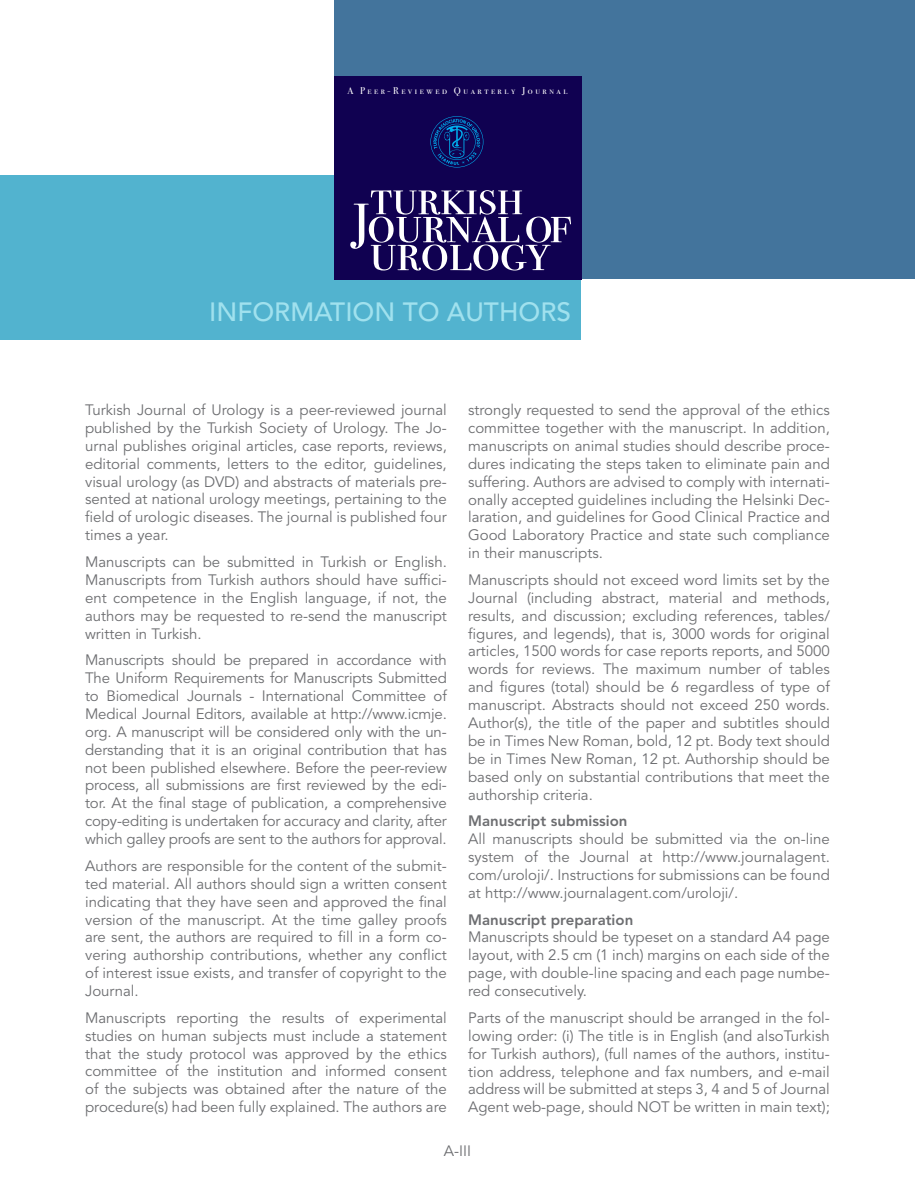
<style>
.page{position:relative;width:915px;height:1191px;background:#fff}
.page>*{position:absolute;margin:0;border:0;box-sizing:border-box;transform-origin:0 0}
.t1{font:500 26.25px "Avenir LT Std";color:#a0e1ee}
.t2{font:15px/17.9px "Avenir LT Std";color:#6d6e71;text-align:justify}
.t3{font:800 15px "Avenir LT Std";color:#6d6e71}
.t4{font:9.75px "Bodoni Svty Two SCITCTT Book";letter-spacing:.26em;color:#fff}
</style>
<div class="page">
<div style="left:334px;top:0;width:580px;height:279px;background:#43749c"></div>
<div style="left:0;top:175px;width:580px;height:164px;background:#52b3cf"></div>
<div style="left:334px;top:76px;width:247px;height:203px;background:#100151"></div>
<svg style="left:350px;top:190px;width:221px;height:80px"></svg>
<svg style="left:430px;top:116px;width:53px;height:51px"></svg>
<p class="t4" style="left:347px;top:85px;width:221px">A Peer-Reviewed Quarterly Journal</p>
<h1 class="t1" style="left:209px;top:296px;width:363px">INFORMATION TO AUTHORS</h1>
<p class="t2" style="left:85px;top:401px;width:363px">Turkish Journal of Urology is a peer-reviewed journal published by the Turkish Society of Urology. The Jo&shy;urnal publishes original articles, case reports, reviews, editorial comments, letters to the editor, guidelines, visual urology (as DVD) and abstracts of materials pre&shy;sented at national urology meetings, pertaining to the field of urologic diseases. The journal is published four times a year.</p>
<p class="t2" style="left:85px;top:553px;width:363px">Manuscripts can be submitted in Turkish or English.<br>Manuscripts from Turkish authors should have suffici&shy;ent competence in the English language, if not, the authors may be requested to re-send the manuscript written in Turkish.</p>
<p class="t2" style="left:85px;top:651px;width:363px">Manuscripts should be prepared in accordance with The Uniform Requirements for Manuscripts Submitted to Biomedical Journals - International Committee of Medical Journal Editors, available at http://www.icmje. org. A manuscript will be considered only with the un&shy;derstanding that it is an original contribution that has not been published elsewhere. Before the peer-review process, all submissions are first reviewed by the edi&shy;tor. At the final stage of publication, a comprehensive copy-editing is undertaken for accuracy and clarity, after which galley proofs are sent to the authors for approval.</p>
<p class="t2" style="left:85px;top:856px;width:363px">Authors are responsible for the content of the submit&shy;ted material. All authors should sign a written consent indicating that they have seen and approved the final version of the manuscript. At the time galley proofs are sent, the authors are required to fill in a form co&shy;vering authorship contributions, whether any conflict of interest issue exists, and transfer of copyright to the Journal.</p>
<p class="t2" style="left:85px;top:1008px;width:363px">Manuscripts reporting the results of experimental studies on human subjects must include a statement that the study protocol was approved by the ethics committee of the institution and informed consent of the subjects was obtained after the nature of the procedure(s) had been fully explained. The authors are</p>
<p class="t2" style="left:468px;top:401px;width:363px">strongly requested to send the approval of the ethics committee together with the manuscript. In addition, manuscripts on animal studies should describe proce&shy;dures indicating the steps taken to eliminate pain and suffering. Authors are advised to comply with internati&shy;onally accepted guidelines including the Helsinki Dec&shy;laration, and guidelines for Good Clinical Practice and Good Laboratory Practice and state such compliance in their manuscripts.</p>
<p class="t2" style="left:468px;top:571px;width:363px">Manuscripts should not exceed word limits set by the Journal (including abstract, material and methods, results, and discussion; excluding references, tables/ figures, and legends), that is, 3000 words for original articles, 1500 words for case reports reports, and 5000 words for reviews. The maximum number of tables and figures (total) should be 6 regardless of type of manuscript. Abstracts should not exceed 250 words.<br>Author(s), the title of the paper and subtitles should be in Times New Roman, bold, 12 pt. Body text should be in Times New Roman, 12 pt. Authorship should be based only on substantial contributions that meet the authorship criteria.</p>
<p class="t3" style="left:468px;top:812px;width:161px">Manuscript submission</p>
<p class="t2" style="left:468px;top:830px;width:363px">All manuscripts should be submitted via the on-line system of the Journal at http://www.journalagent. com/uroloji/. Instructions for submissions can be found at http://www.journalagent.com/uroloji/.</p>
<p class="t3" style="left:468px;top:910px;width:167px">Manuscript preparation</p>
<p class="t2" style="left:468px;top:928px;width:363px">Manuscripts should be typeset on a standard A4 page layout, with 2.5 cm (1 inch) margins on each side of the page, with double-line spacing and each page numbe&shy;red consecutively.</p>
<p class="t2" style="left:468px;top:1008px;width:363px">Parts of the manuscript should be arranged in the fol&shy;lowing order: (i) The title is in English (and alsoTurkish for Turkish authors), (full names of the authors, institu&shy;tion address, telephone and fax numbers, and e-mail address will be submitted at steps 3, 4 and 5 of Journal Agent web-page, should NOT be written in main text);</p>
<p class="t2" style="left:444px;top:1141px;width:29px">A-III</p>
</div>
